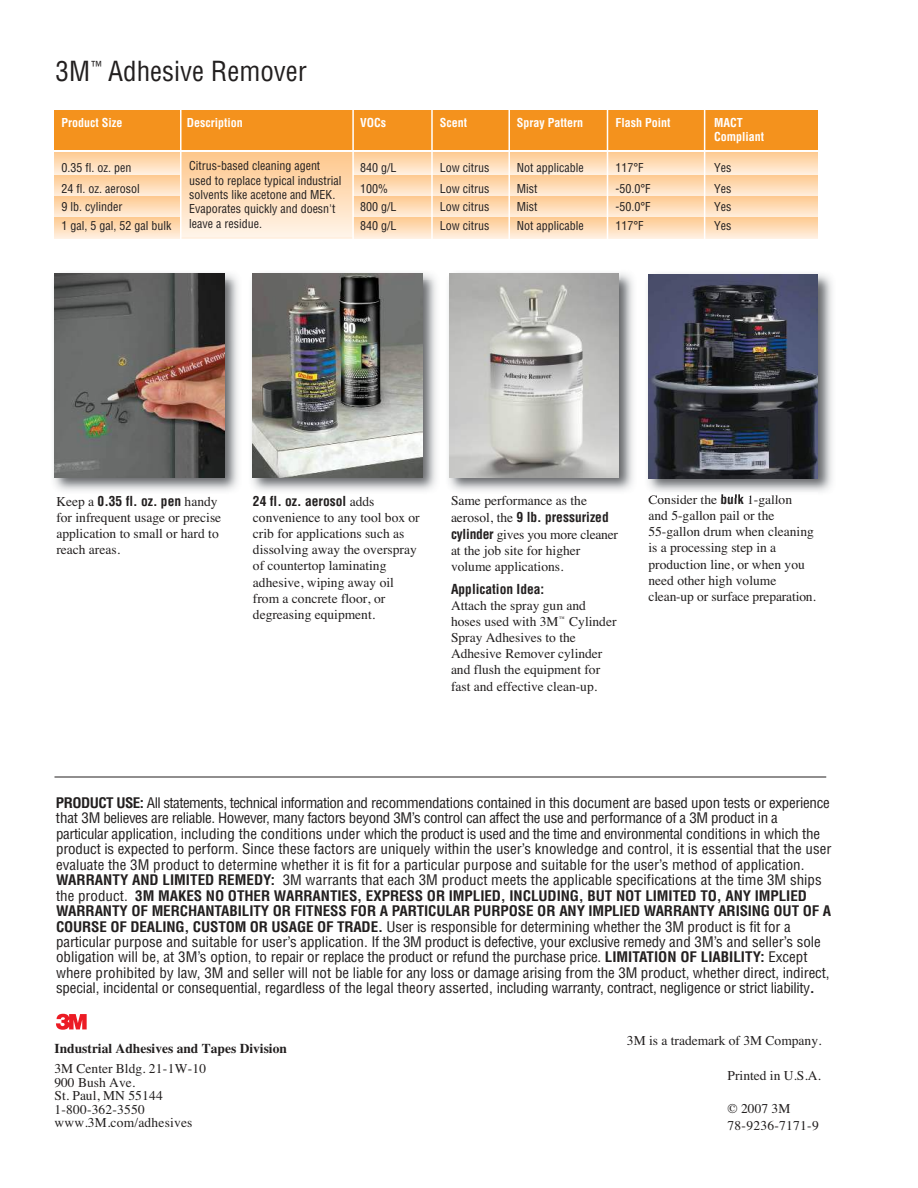
<style>
.page{position:relative;width:918px;height:1188px;background:#fff}
.page>*{position:absolute;margin:0;border:0;box-sizing:border-box;transform-origin:0 0}
.t1{font:condensed 27px "Helvetica";color:#221f1f}
.t2{font:condensed 14.25px/15.5px "Helvetica";letter-spacing:-.01em;color:#221f1f;scale:1.05 1}
.t3{font:700 condensed 13.5px "Helvetica";color:#221f1f}
.t4{font:condensed 12px/14.4px "Helvetica";color:#221f1f}
.t5{font:700 condensed 12px/14.4px "Helvetica";color:#fff}
.t6{font:6.6px "Times";color:#221f1f}
.t7{font:6.6px/13.5px "Times";letter-spacing:.03em;color:#221f1f}
.t8{font:700 6.6px "Times";color:#221f1f}
.t9{font:6.6px "Times";letter-spacing:-.02em;color:#221f1f}
.t10{font:6.6px "Times";letter-spacing:-.03em;color:#221f1f}
.t11{font:6.6px "Times";letter-spacing:.04em;color:#221f1f}
.t12{font:3.3px "Times";color:#221f1f}
.s1{font-family:"Times";font-weight:400;font-stretch:normal;font-size:6.6px}
.s2{font-family:"Helvetica";font-weight:700;font-stretch:condensed;font-size:13.5px}
.s3{font-weight:700}
</style>
<div class="page">
<img style="left:54px;top:152px;width:764px;height:24px">
<svg style="left:54px;top:176px;width:764px;height:20px"></svg>
<img style="left:54px;top:196px;width:764px;height:21px">
<img style="left:54px;top:217px;width:764px;height:22px">
<img style="left:182px;top:152px;width:170px;height:85px">
<svg style="left:56px;top:1014px;width:31px;height:16px"></svg>
<hr style="left:54px;top:777px;width:772px;height:1px;background:#221f1f">
<div style="left:55px;top:111px;width:763px;height:39px;background:#f4921d"></div>
<img style="left:53px;top:273px;width:185px;height:218px">
<img style="left:224px;top:307px;width:14px;height:33px">
<img style="left:55px;top:273px;width:183px;height:6px">
<img style="left:55px;top:274px;width:169px;height:203px">
<img style="left:251px;top:273px;width:185px;height:218px">
<img style="left:253px;top:274px;width:169px;height:203px">
<img style="left:448px;top:273px;width:185px;height:218px">
<img style="left:448px;top:273px;width:172px;height:6px">
<img style="left:450px;top:274px;width:169px;height:203px">
<img style="left:647px;top:274px;width:185px;height:218px">
<img style="left:647px;top:307px;width:2px;height:33px">
<img style="left:649px;top:495px;width:54px;height:3px">
<img style="left:721px;top:494px;width:23px;height:4px">
<img style="left:749px;top:495px;width:29px;height:3px">
<img style="left:649px;top:275px;width:169px;height:203px">
<hr style="left:180px;top:101px;width:2px;height:147px;background:#fff">
<hr style="left:352px;top:102px;width:2px;height:147px;background:#fff">
<hr style="left:431px;top:104px;width:2px;height:146px;background:#fff">
<hr style="left:508px;top:107px;width:2px;height:146px;background:#fff">
<hr style="left:607px;top:107px;width:1px;height:146px;background:#fff">
<hr style="left:704px;top:107px;width:1px;height:146px;background:#fff">
<h1 class="t1" style="left:56px;top:61px;width:253px">3M<sup>™</sup> Adhesive Remover</h1>
<p class="t5" style="left:62px;top:116px;width:62px">Product Size</p>
<p class="t5" style="left:187px;top:116px;width:57px">Description</p>
<p class="t5" style="left:360px;top:116px;width:28px">VOCs</p>
<p class="t5" style="left:440px;top:116px;width:29px">Scent</p>
<p class="t5" style="left:517px;top:116px;width:68px">Spray Pattern</p>
<p class="t5" style="left:616px;top:116px;width:56px">Flash Point</p>
<p class="t5" style="left:714px;top:116px;width:52px">MACT<br>Compliant</p>
<p class="t4" style="left:62px;top:161px;width:71px">0.35 fl. oz. pen</p>
<p class="t4" style="left:360px;top:161px;width:38px">840 g/L</p>
<p class="t4" style="left:440px;top:161px;width:51px">Low citrus</p>
<p class="t4" style="left:517px;top:161px;width:68px">Not applicable</p>
<p class="t4" style="left:615px;top:161px;width:30px">117°F</p>
<p class="t4" style="left:714px;top:161px;width:19px">Yes</p>
<p class="t4" style="left:62px;top:182px;width:80px">24 fl. oz. aerosol</p>
<p class="t4" style="left:360px;top:182px;width:29px">100%</p>
<p class="t4" style="left:440px;top:182px;width:51px">Low citrus</p>
<p class="t4" style="left:517px;top:182px;width:22px">Mist</p>
<p class="t4" style="left:616px;top:182px;width:37px">-50.0°F</p>
<p class="t4" style="left:714px;top:182px;width:19px">Yes</p>
<p class="t4" style="left:62px;top:200px;width:62px">9 lb. cylinder</p>
<p class="t4" style="left:360px;top:200px;width:38px">800 g/L</p>
<p class="t4" style="left:440px;top:200px;width:51px">Low citrus</p>
<p class="t4" style="left:517px;top:200px;width:22px">Mist</p>
<p class="t4" style="left:616px;top:200px;width:37px">-50.0°F</p>
<p class="t4" style="left:714px;top:200px;width:19px">Yes</p>
<p class="t4" style="left:62px;top:219px;width:111px">1 gal, 5 gal, 52 gal bulk</p>
<p class="t4" style="left:360px;top:219px;width:38px">840 g/L</p>
<p class="t4" style="left:440px;top:219px;width:51px">Low citrus</p>
<p class="t4" style="left:517px;top:219px;width:68px">Not applicable</p>
<p class="t4" style="left:615px;top:219px;width:30px">117°F</p>
<p class="t4" style="left:714px;top:219px;width:19px">Yes</p>
<p class="t4" style="left:189px;top:160px;width:154px">Citrus-based cleaning agent used to replace typical industrial solvents like acetone and MEK.<br>Evaporates quickly and doesn't leave a residue.</p>
<p class="t3" style="left:56px;top:496px;width:163px"><span class="s1">Keep a</span> 0.35 fl. oz. pen <span class="s1">handy</span></p>
<p class="t6" style="left:56px;top:516px;width:166px">for infrequent usage or precise</p>
<p class="t6" style="left:56px;top:532px;width:164px">application to small or hard to</p>
<p class="t6" style="left:56px;top:548px;width:65px">reach areas.</p>
<p class="t3" style="left:253px;top:496px;width:123px">24 fl. oz. aerosol <span class="s1">adds</span></p>
<p class="t6" style="left:253px;top:516px;width:168px">convenience to any tool box or</p>
<p class="t6" style="left:253px;top:532px;width:153px">crib for applications such as</p>
<p class="t6" style="left:253px;top:548px;width:165px">dissolving away the overspray</p>
<p class="t6" style="left:253px;top:564px;width:135px">of countertop laminating</p>
<p class="t6" style="left:253px;top:580px;width:142px">adhesive, wiping away oil</p>
<p class="t6" style="left:253px;top:597px;width:134px">from a concrete floor, or</p>
<p class="t6" style="left:253px;top:613px;width:124px">degreasing equipment.</p>
<p class="t6" style="left:451px;top:499px;width:138px">Same performance as the</p>
<p class="t3" style="left:451px;top:512px;width:159px"><span class="s1">aerosol, the</span> 9 lb. pressurized</p>
<p class="t10" style="left:451px;top:533px;width:169px"><span class="s2">cylinder</span> gives you more cleaner</p>
<p class="t6" style="left:451px;top:548px;width:131px">at the job site for higher</p>
<p class="t6" style="left:451px;top:565px;width:114px">volume applications.</p>
<p class="t3" style="left:451px;top:584px;width:95px">Application Idea:</p>
<p class="t6" style="left:451px;top:603px;width:136px">Attach the spray gun and</p>
<p class="t6" style="left:451px;top:620px;width:109px">hoses used with 3M</p>
<p class="t12" style="left:559px;top:618px;width:8px">™</p>
<p class="t6" style="left:569px;top:620px;width:49px">Cylinder</p>
<p class="t6" style="left:451px;top:636px;width:126px">Spray Adhesives to the</p>
<p class="t6" style="left:451px;top:652px;width:153px">Adhesive Remover cylinder</p>
<p class="t6" style="left:451px;top:668px;width:151px">and flush the equipment for</p>
<p class="t6" style="left:451px;top:684px;width:148px">fast and effective clean-up.</p>
<p class="t6" style="left:648px;top:498px;width:145px">Consider the <span class="s2">bulk</span> 1-gallon</p>
<p class="t6" style="left:648px;top:514px;width:127px">and 5-gallon pail or the</p>
<p class="t6" style="left:648px;top:530px;width:167px">55-gallon drum when cleaning</p>
<p class="t6" style="left:648px;top:546px;width:129px">is a processing step in a</p>
<p class="t6" style="left:648px;top:563px;width:158px">production line, or when you</p>
<p class="t6" style="left:648px;top:579px;width:129px">need other high volume</p>
<p class="t9" style="left:648px;top:595px;width:169px">clean-up or surface preparation.</p>
<p class="t2" style="left:56px;top:796px;width:740px"><span class="s3">PRODUCT USE:</span> All statements, technical information and recommendations contained in this document are based upon tests or experience that 3M believes are reliable. However, many factors beyond 3M’s control can affect the use and performance of a 3M product in a particular application, including the conditions under which the product is used and the time and environmental conditions in which the product is expected to perform. Since these factors are uniquely within the user’s knowledge and control, it is essential that the user evaluate the 3M product to determine whether it is fit for a particular purpose and suitable for the user’s method of application.<br><span class="s3">WARRANTY AND LIMITED REMEDY:</span> 3M warrants that each 3M product meets the applicable specifications at the time 3M ships the product. <span class="s3">3M MAKES NO OTHER WARRANTIES, EXPRESS OR IMPLIED, INCLUDING, BUT NOT LIMITED TO, ANY IMPLIED WARRANTY OF MERCHANTABILITY OR FITNESS FOR A PARTICULAR PURPOSE OR ANY IMPLIED WARRANTY ARISING OUT OF A COURSE OF DEALING, CUSTOM OR USAGE OF TRADE.</span> User is responsible for determining whether the 3M product is fit for a particular purpose and suitable for user’s application. If the 3M product is defective, your exclusive remedy and 3M’s and seller’s sole obligation will be, at 3M’s option, to repair or replace the product or refund the purchase price. <span class="s3">LIMITATION OF LIABILITY:</span> Except where prohibited by law, 3M and seller will not be liable for any loss or damage arising from the 3M product, whether direct, indirect, special, incidental or consequential, regardless of the legal theory asserted, including warranty, contract, negligence or strict liability<span class="s3">.</span></p>
<p class="t8" style="left:54px;top:1047px;width:234px">Industrial Adhesives and Tapes Division</p>
<p class="t7" style="left:54px;top:1064px;width:153px">3M Center Bldg. 21-1W-10<br>900 Bush Ave.<br>St. Paul, MN 55144<br>1-800-362-3550 www.3M.com/adhesives</p>
<p class="t6" style="left:627px;top:1039px;width:196px">3M is a trademark of 3M Company.</p>
<p class="t6" style="left:728px;top:1074px;width:95px">Printed in U.S.A.</p>
<p class="t6" style="left:728px;top:1107px;width:64px">© 2007 3M</p>
<p class="t11" style="left:728px;top:1123px;width:93px">78-9236-7171-9</p>
</div>
